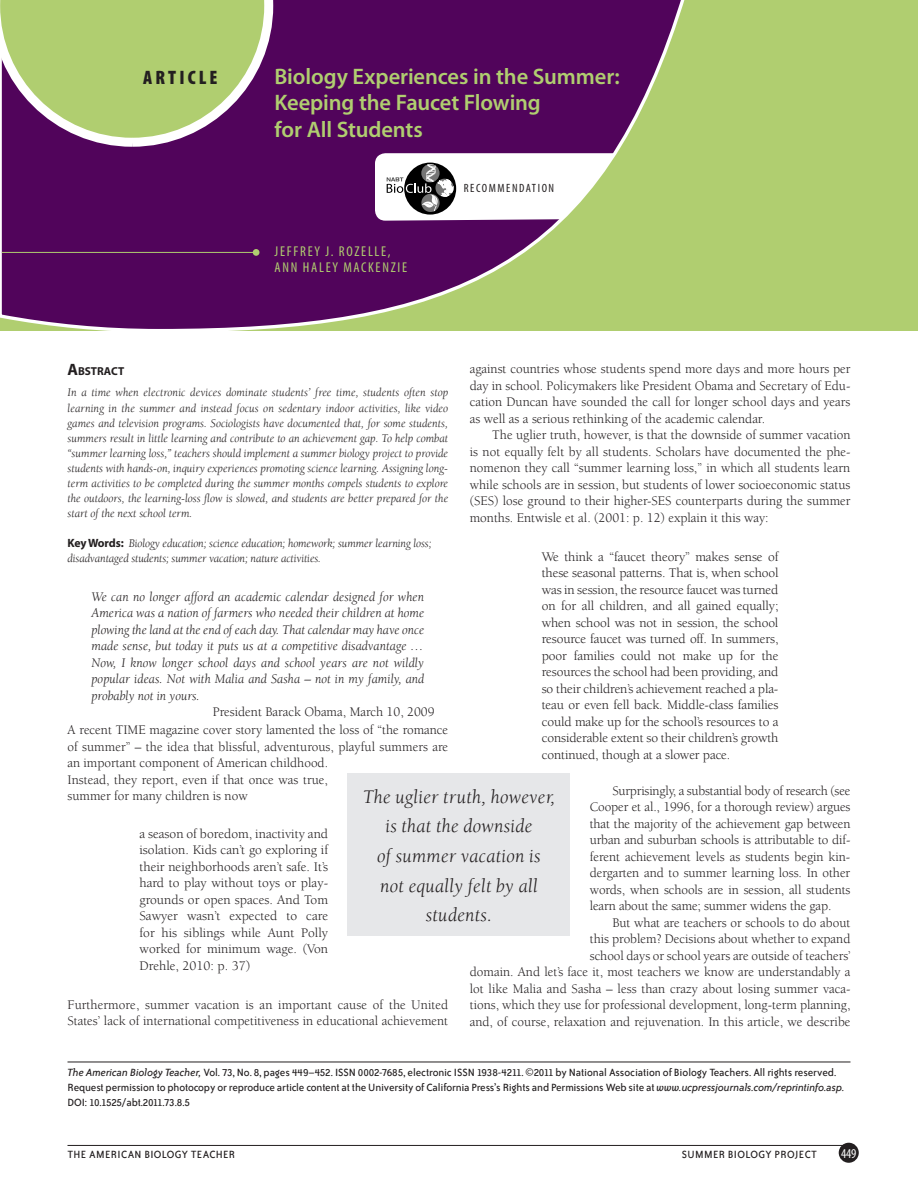
<style>
.page{position:relative;width:918px;height:1202px;background:#fff}
.page>*{position:absolute;margin:0;border:0;box-sizing:border-box;transform-origin:0 0}
.t1{font:600 22.5px/26.2px "Myriad Pro";letter-spacing:-.005em;color:#b0ce70}
.t2{font:italic 19.8px/29.5px "Berkeley";letter-spacing:.01em;color:#231f20;text-align:center}
.t3{font:900 condensed 19.5px "Myriad Pro";letter-spacing:.16em;color:#231f20}
.t4{font:condensed 14.25px/16.5px "Myriad Pro";letter-spacing:.12em;color:#b0ce70}
.t5{font:13.5px/16.5px "Berkeley";color:#231f20;text-align:justify}
.t6{font:italic 13.5px/16.5px "Berkeley";letter-spacing:.005em;color:#231f20;text-align:justify}
.t7{font:condensed 13.5px "Myriad Pro";color:#fff}
.t8{font:italic 12px/15px "Berkeley";letter-spacing:-.01em;color:#231f20;text-align:justify}
.t9{font:12px/15px "Bailey Sans ITC";letter-spacing:-.01em;color:#231f20}
.t10{font:12px "Bailey Sans ITC";letter-spacing:.03em;color:#231f20}
.t11{font:condensed 12px "Myriad Pro";letter-spacing:.13em;color:#231f20}
.t12{font:700 11.55px "Myriad Pro";color:#231f20}
.s1{font-size:16.5px}
.s2{font-family:"Myriad";font-weight:700;font-style:normal}
.s3{font-style:italic}
.s4{font-family:"Myriad"}
</style>
<div class="page">
<div style="left:188px;top:0;width:730px;height:330px;background:#b0ce70"></div>
<svg style="left:0;top:0;width:688px;height:331px"></svg>
<svg style="left:0;top:0;width:273px;height:147px"></svg>
<div style="left:253px;top:249px;width:7px;height:7px;background:#b0ce70;border-radius:50%"></div>
<hr style="left:2px;top:252px;width:252px;height:1px;background:#b0ce70">
<div style="left:839px;top:1142px;width:20px;height:20px;background:#231f20;border-radius:50%"></div>
<hr style="left:68px;top:1145px;width:779px;height:1px;background:#231f20">
<div style="left:348px;top:773px;width:222px;height:163px;background:#e6e7e9"></div>
<hr style="left:68px;top:1061px;width:782px;height:1px;background:#231f20">
<svg style="left:375px;top:153px;width:239px;height:68px;background:#dbdcd5"></svg>
<h3 class="t3" style="left:143px;top:67px;width:76px">ARTICLE</h3>
<h1 class="t1" style="left:274px;top:64px;width:347px">Biology Experiences in the Summer:<br>Keeping the Faucet Flowing<br>for All Students</h1>
<p class="t4" style="left:275px;top:243px;width:134px">JEFFREY J. ROZELLE,<br>ANN HALEY MACKENZIE</p>
<p class="t11" style="left:464px;top:182px;width:7px">RECO</p>
<p class="t11" style="left:489px;top:182px;width:55px">MMEN DATION</p>
<p class="t5" style="left:470px;top:361px;width:382px">against countries whose students spend more days and more hours per day in school. Policymakers like President Obama and Secretary of Edu&shy;cation Duncan have sounded the call for longer school days and years as well as a serious rethinking of the academic calendar.</p>
<p class="t5" style="left:470px;top:427px;width:382px;text-indent:23px">The uglier truth, however, is that the downside of summer vacation is not equally felt by all students. Scholars have documented the phe&shy;nomenon they call “summer learning loss,” in which all students learn while schools are in session, but students of lower socioeconomic status (SES) lose ground to their higher-SES counterparts during the summer months. Entwisle et al. (2001: p. 12) explain it this way:</p>
<p class="t5" style="left:542px;top:548px;width:238px">We think a “faucet theory” makes sense of these seasonal patterns. That is, when school was in session, the resource faucet was turned on for all children, and all gained equally; when school was not in session, the school resource faucet was turned off. In summers, poor families could not make up for the resources the school had been providing, and so their children’s achievement reached a pla&shy;teau or even fell back. Middle-class families could make up for the school’s resources to a considerable extent so their children’s growth continued, though at a slower pace.</p>
<p class="t5" style="left:590px;top:782px;width:262px;text-indent:23px">Surprisingly, a substantial body of research (see Cooper et al., 1996, for a thorough review) argues that the majority of the achievement gap between urban and suburban schools is attributable to dif&shy;ferent achievement levels as students begin kin&shy;dergarten and to summer learning loss. In other words, when schools are in session, all students learn about the same; summer widens the gap.</p>
<p class="t5" style="left:470px;top:914px;width:382px;text-align:right">But what are teachers or schools to do about<br>this problem? Decisions about whether to expand<br>school days or school years are outside of teachers’<br>domain. And let’s face it, most teachers we know are understandably a lot like Malia and Sasha – less than crazy about losing summer vaca&shy;tions, which they use for professional development, long-term planning, and, of course, relaxation and rejuvenation. In this article, we describe</p>
<p class="t12" style="left:68px;top:365px;width:58px"><span class="s1">A</span>BSTRACT</p>
<p class="t8" style="left:68px;top:385px;width:382px">In a time when electronic devices dominate students’ free time, students often stop learning in the summer and instead focus on sedentary indoor activities, like video games and television programs. Sociologists have documented that, for some students, summers result in little learning and contribute to an achievement gap. To help combat “summer learning loss,” teachers should implement a summer biology project to provide students with hands-on, inquiry experiences promoting science learning. Assigning long&shy;term activities to be completed during the summer months compels students to explore the outdoors, the learning-loss flow is slowed, and students are better prepared for the start of the next school term.</p>
<p class="t8" style="left:68px;top:535px;width:366px"><span class="s2">Key Words:</span> Biology education; science education; homework; summer learning loss; disadvantaged students; summer vacation; nature activities.</p>
<p class="t6" style="left:92px;top:588px;width:334px">We can no longer afford an academic calendar designed for when America was a nation of farmers who needed their children at home plowing the land at the end of each day. That calendar may have once made sense, but today it puts us at a competitive disadvantage … Now, I know longer school days and school years are not wildly popular ideas. Not with Malia and Sasha – not in my family, and probably not in yours.</p>
<p class="t5" style="left:68px;top:703px;width:382px;line-height:18px;text-indent:145px">President Barack Obama, March 10, 2009<br>A recent TIME magazine cover story lamented the loss of “the romance</p>
<p class="t5" style="left:68px;top:738px;width:382px;text-align:left">of summer” – the idea that blissful, adventurous, playful summers are an important component of American childhood.<br>Instead, they report, even if that once was true,<br>summer for many children is now</p>
<p class="t5" style="left:140px;top:825px;width:190px">a season of boredom, inactivity and isolation. Kids can’t go exploring if their neighborhoods aren’t safe. It’s hard to play without toys or play&shy;grounds or open spaces. And Tom Sawyer wasn’t expected to care for his siblings while Aunt Polly worked for minimum wage. (Von Drehle, 2010: p. 37)</p>
<p class="t5" style="left:68px;top:996px;width:382px">Furthermore, summer vacation is an important cause of the United<br>States’ lack of international competitiveness in educational achievement</p>
<h2 class="t2" style="left:363px;top:782px;width:194px">The uglier truth, however, is that the downside<br>of summer vacation is<br>not equally felt by all students.</h2>
<p class="t9" style="left:68px;top:1064px;width:779px"><span class="s3">The American Biology Teacher,</span> Vol. 73, N o. 8, pages 449–452. I SSN 0002-7685, electronic I SSN 1938-4211. <span class="s4">©</span>2011 by N ational Association of Biology Teachers. All rights reserved.<br>Request permission to photocopy or reproduce article content at the University of California Press’s Rights and Permissions Web site at <span class="s3">www.ucpressjournals.com/reprintinfo.asp.<br></span>DOI : 10.1525/abt.2011.73.8.5</p>
<p class="t10" style="left:68px;top:1147px;width:169px">The american biology teacher</p>
<p class="t10" style="left:682px;top:1147px;width:134px">Summer Biology Project</p>
<p class="t7" style="left:841px;top:1146px;width:17px">449</p>
</div>
